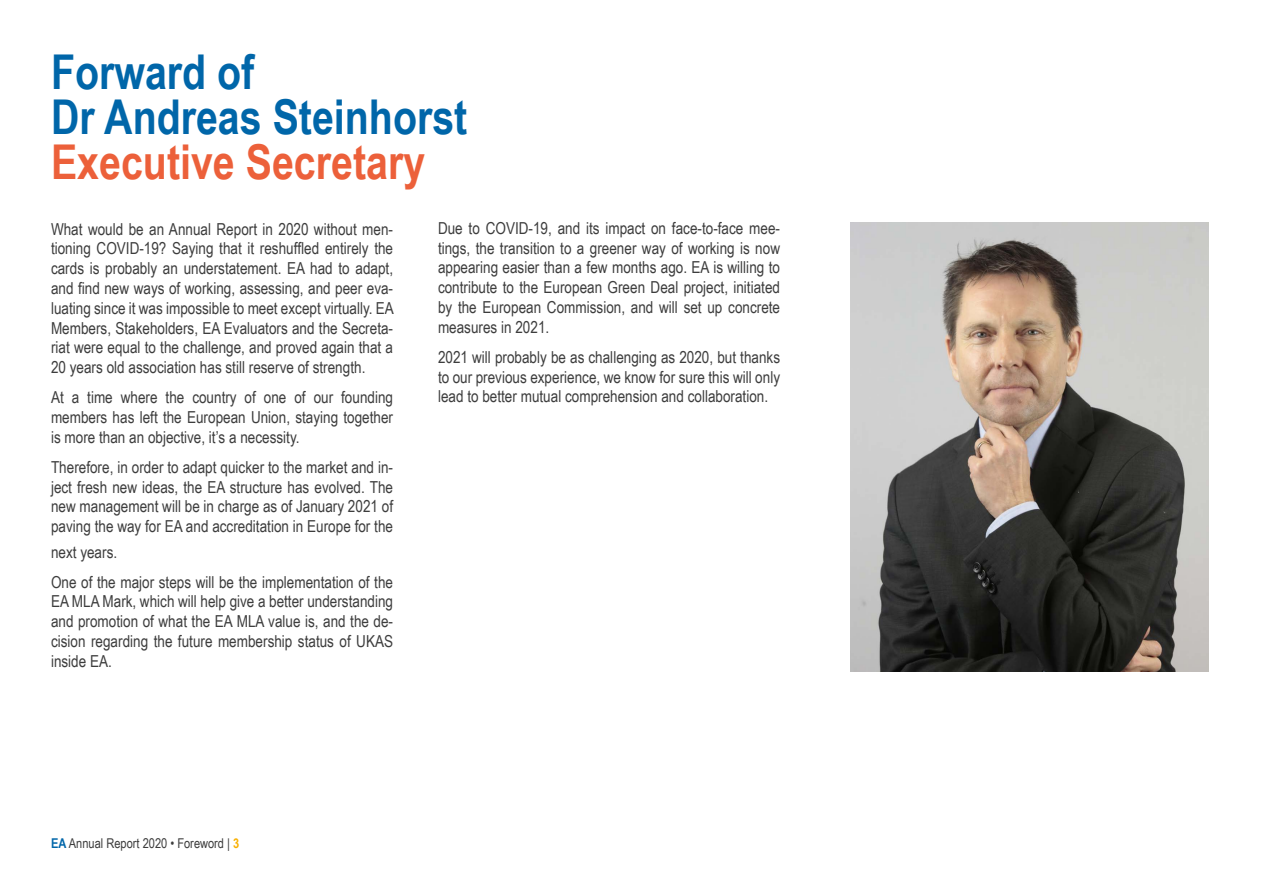
<style>
.page{position:relative;width:1263px;height:893px;background:#fff}
.page>*{position:absolute;margin:0;border:0;box-sizing:border-box;transform-origin:0 0}
.t1{font:700 48px/45px "Arial Narrow";color:#0066a9}
.t2{font:700 48px "Arial Narrow";color:#ec603a}
.t3{font:16.5px/19.8px "Arial Narrow";color:#3d3d3d;text-align:justify}
.t4{font:13.5px "Arial Narrow";color:#3d3d3d}
.s1{font-weight:700;color:#0066a9}
.s2{font-weight:700;color:#f9b000}
</style>
<div class="page">
<img style="left:850px;top:222px;width:359px;height:450px">
<h1 class="t1" style="left:51px;top:47px;width:418px">Forward of<br>Dr Andreas Steinhorst</h1>
<h1 class="t2" style="left:51px;top:126px;width:376px">Executive Secretary</h1>
<p class="t3" style="left:438px;top:217px;width:344px">Due to COVID-19, and its impact on face-to-face mee&shy;tings, the transition to a greener way of working is now appearing easier than a few months ago. EA is willing to contribute to the European Green Deal project, initiated by the European Commission, and will set up concrete measures in 2021.</p>
<p class="t3" style="left:438px;top:346px;width:344px">2021 will probably be as challenging as 2020, but thanks to our previous experience, we know for sure this will only lead to better mutual comprehension and collaboration.</p>
<p class="t3" style="left:51px;top:218px;width:344px">What would be an Annual Report in 2020 without men&shy;tioning COVID-19? Saying that it reshuffled entirely the cards is probably an understatement. EA had to adapt, and find new ways of working, assessing, and peer eva&shy;luating since it was impossible to meet except virtually. EA Members, Stakeholders, EA Evaluators and the Secreta&shy;riat were equal to the challenge, and proved again that a 20 years old association has still reserve of strength.</p>
<p class="t3" style="left:51px;top:387px;width:344px">At a time where the country of one of our founding members has left the European Union, staying together is more than an objective, it’s a necessity.</p>
<p class="t3" style="left:51px;top:456px;width:344px">Therefore, in order to adapt quicker to the market and in&shy;ject fresh new ideas, the EA structure has evolved. The new management will be in charge as of January 2021 of paving the way for EA and accreditation in Europe for the</p>
<p class="t3" style="left:51px;top:536px;width:344px;line-height:30px">next years.<br>One of the major steps will be the implementation of the</p>
<p class="t3" style="left:51px;top:591px;width:344px">EA MLA Mark, which will help give a better understanding and promotion of what the EA MLA value is, and the de&shy;cision regarding the future membership status of UKAS inside EA.</p>
<p class="t4" style="left:51px;top:833px;width:190px"><span class="s1">EA</span> Annual Report 2020 • Foreword | <span class="s2">3</span></p>
</div>
